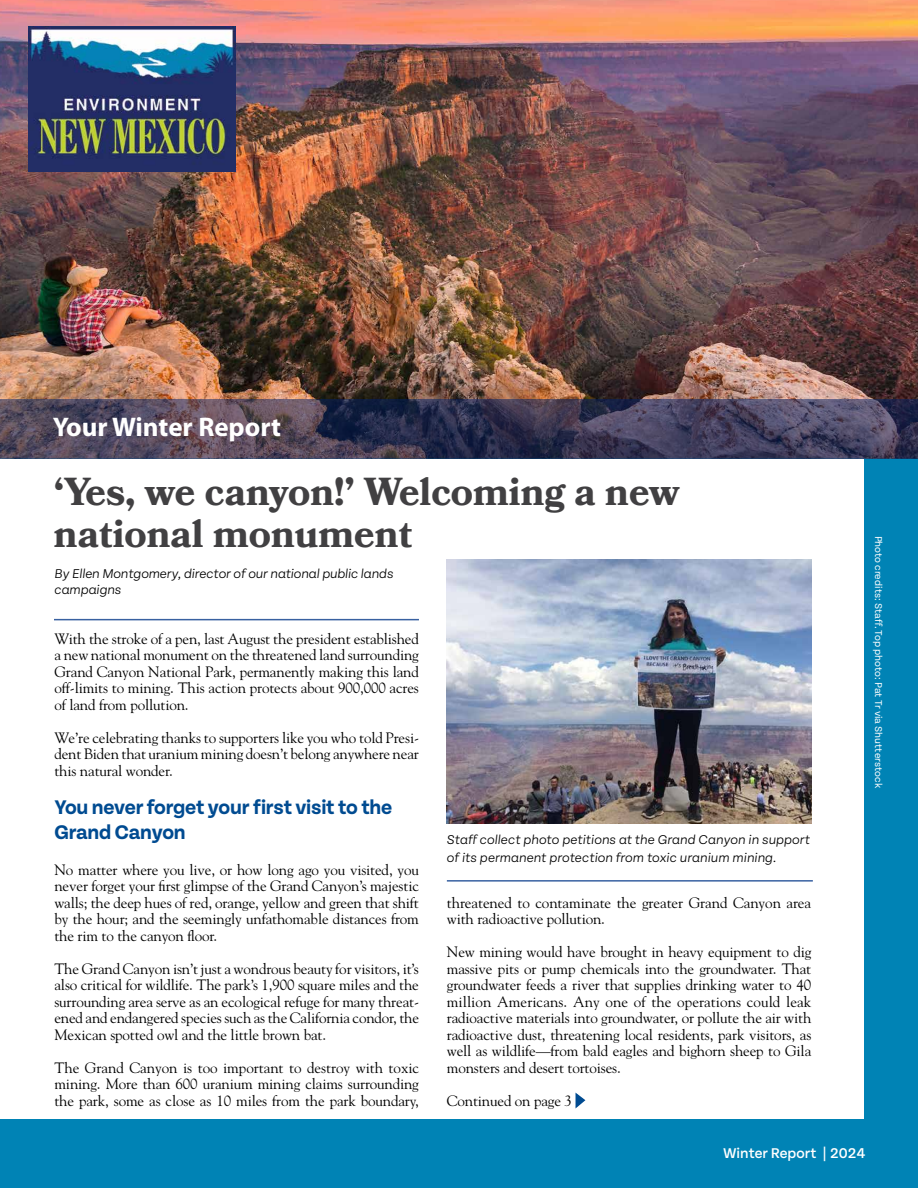
<style>
.page{position:relative;width:918px;height:1188px;background:#fff}
.page>*{position:absolute;margin:0;border:0;box-sizing:border-box;transform-origin:0 0}
.t1{font:700 39px/42px "Bookmania";color:#414042}
.t2{font:700 27px "Myriad Pro";color:#fff}
.t3{font:700 21px/25.2px "Tenon";letter-spacing:-.01em;color:#004b91}
.t4{font:15px/16.5px "Goudy Std";letter-spacing:-.01em;color:#000;text-align:justify}
.t5{font:500 15px "Tenon";color:#fff}
.t6{font:italic 300 13.5px/16.5px "Tenon";color:#000}
.t7{font:10.5px "Tenon";color:#fff}
</style>
<div class="page">
<img style="left:0;top:0;width:918px;height:400px">
<div style="left:0;top:459px;width:918px;height:729px;background:#0083b5"></div>
<div style="left:0;top:459px;width:864px;height:660px;background:#fff"></div>
<hr style="left:447px;top:880px;width:366px;height:2px;background:#3861a1">
<svg style="left:0;top:400px;width:918px;height:59px;background:#443f58"></svg>
<img style="left:447px;top:559px;width:364px;height:265px">
<svg style="left:575px;top:1092px;width:11px;height:17px"></svg>
<hr style="left:54px;top:619px;width:365px;height:1px;background:#3861a1">
<img style="left:28px;top:27px;width:207px;height:145px">
<h2 class="t2" style="left:53px;top:409px;width:230px">Your Winter Report</h2>
<h1 class="t1" style="left:54px;top:470px;width:627px">‘Yes, we canyon!’ Welcoming a new national monument</h1>
<p class="t6" style="left:54px;top:565px;width:341px">By Ellen Montgomery, director of our national public lands campaigns</p>
<p class="t4" style="left:54px;top:630px;width:366px">With the stroke of a pen, last August the president established a new national monument on the threatened land surrounding Grand Canyon National Park, permanently making this land off-limits to mining. This action protects about 900,000 acres of land from pollution.</p>
<p class="t4" style="left:54px;top:729px;width:366px">We’re celebrating thanks to supporters like you who told Presi&shy;dent Biden that uranium mining doesn’t belong anywhere near this natural wonder.</p>
<h3 class="t3" style="left:54px;top:795px;width:339px">You never forget your first visit to the<br>Grand Canyon</h3>
<p class="t4" style="left:54px;top:861px;width:366px">No matter where you live, or how long ago you visited, you never forget your first glimpse of the Grand Canyon’s majestic walls; the deep hues of red, orange, yellow and green that shift by the hour; and the seemingly unfathomable distances from the rim to the canyon floor.</p>
<p class="t4" style="left:54px;top:960px;width:366px">The Grand Canyon isn’t just a wondrous beauty for visitors, it’s also critical for wildlife. The park’s 1,900 square miles and the surrounding area serve as an ecological refuge for many threat&shy;ened and endangered species such as the California condor, the Mexican spotted owl and the little brown bat.</p>
<p class="t4" style="left:54px;top:1059px;width:366px">The Grand Canyon is too important to destroy with toxic mining. More than 600 uranium mining claims surrounding the park, some as close as 10 miles from the park boundary,</p>
<p class="t6" style="left:447px;top:832px;width:365px;line-height:17.2px">Staff collect photo petitions at the Grand Canyon in support of its permanent protection from toxic uranium mining.</p>
<p class="t4" style="left:447px;top:894px;width:366px">threatened to contaminate the greater Grand Canyon area with radioactive pollution.</p>
<p class="t4" style="left:447px;top:943px;width:366px">New mining would have brought in heavy equipment to dig massive pits or pump chemicals into the groundwater. That groundwater feeds a river that supplies drinking water to 40 million Americans. Any one of the operations could leak radioactive materials into groundwater, or pollute the air with radioactive dust, threatening local residents, park visitors, as well as wildlife—from bald eagles and bighorn sheep to Gila monsters and desert tortoises.</p>
<p class="t4" style="left:447px;top:1092px;width:127px">Continued on page 3</p>
<p class="t7" style="left:884px;top:536px;width:254px;rotate:90deg">Photo credits: Staff. Top photo: Pat Tr via Shutterstock</p>
<p class="t5" style="left:723px;top:1145px;width:144px">Winter Report | 2024</p>
</div>
